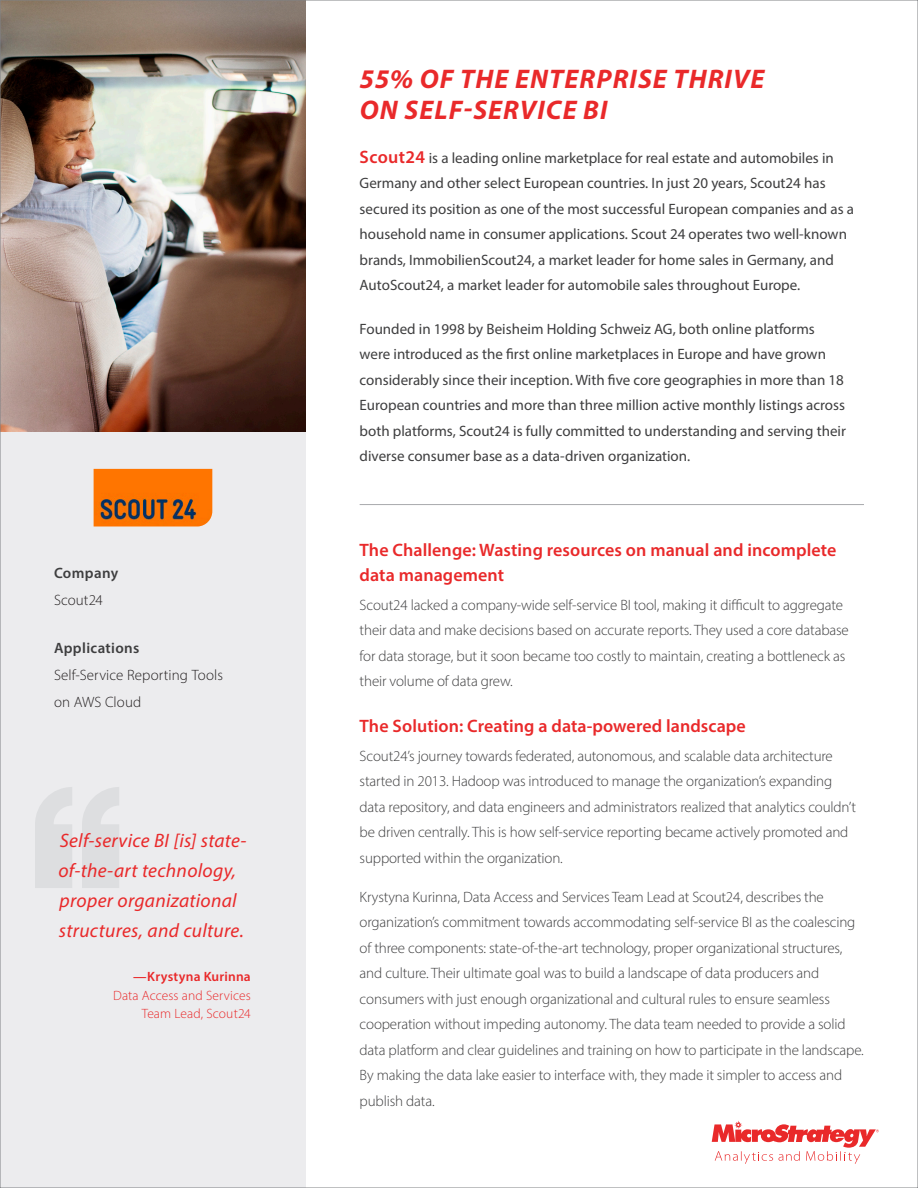
<style>
.page{position:relative;width:918px;height:1188px;background:#fff}
.page>*{position:absolute;margin:0;border:0;box-sizing:border-box;transform-origin:0 0}
.Intro_paragraph{font:italic 700 27px/31.5px "Myriad Pro";letter-spacing:.04em;color:#e9292a}
.Quote_Body__RED{font:italic 19.5px/30px "Myriad Pro";letter-spacing:.015em;color:#e9292a}
.Paragraph_Header__RE{font:600 18px/25.5px "Myriad Pro";letter-spacing:.005em;color:#e9292a}
.Paragraph_Body_Copy{font:300 15px/25.5px "Myriad Pro";letter-spacing:-.01em;color:#3e3e3f}
.Intro_paragraph-2{font:15px/25.5px "Myriad Pro";color:#3e3e3f}
.Sidebar_Body_copy{font:300 15px/27px "Myriad Pro";letter-spacing:.01em;color:#231f20}
.Sidebar_Header{font:600 15px "Myriad Pro";letter-spacing:.025em;color:#3e3e3f}
.Quote_Author_Title_a{font:300 13.5px/18px "Myriad Pro";letter-spacing:.01em;color:#e9292a;text-align:right}
.Quote_author{font:600 13.5px "Myriad Pro";letter-spacing:.015em;color:#e9292a}
.s1{font-weight:600;font-size:18px;color:#e9292a}
</style>
<div class="page">
<div style="left:0;top:0;width:306px;height:1188px;background:#ececee"></div>
<hr style="left:360px;top:504px;width:504px;height:1px;background:#a8a9ad">
<img style="left:2px;top:2px;width:304px;height:430px">
<svg style="left:712px;top:1120px;width:167px;height:44px"></svg>
<svg style="left:35px;top:787px;width:37px;height:101px"></svg>
<svg style="left:82px;top:787px;width:37px;height:101px"></svg>
<img style="left:94px;top:469px;width:118px;height:57px">
<p class="Sidebar_Header" style="left:54px;top:564px;width:66px">Company</p>
<p class="Sidebar_Body_copy" style="left:54px;top:587px;width:50px">Scout24</p>
<p class="Sidebar_Header" style="left:54px;top:638px;width:87px">Applications</p>
<p class="Sidebar_Body_copy" style="left:54px;top:661px;width:170px">Self-Service Reporting Tools on AWS Cloud</p>
<p class="Quote_Body__RED" style="left:58px;top:825px;width:189px">Self-service BI [is] state&shy;of-the-art technology, proper organizational structures, and culture.</p>
<p class="Quote_author" style="left:133px;top:968px;width:119px">—Krystyna Kurinna</p>
<p class="Quote_Author_Title_a" style="left:113px;top:987px;width:139px">Data Access and Services<br>Team Lead, Scout24</p>
<p class="Intro_paragraph" style="left:360px;top:62px;width:406px">55% OF THE ENTERPRISE THRIVE<br>ON SELF-SERVICE BI</p>
<p class="Intro_paragraph-2" style="left:360px;top:145px;width:496px"><span class="s1">Scout24</span> is a leading online marketplace for real estate and automobiles in Germany and other select European countries. In just 20 years, Scout24 has secured its position as one of the most successful European companies and as a household name in consumer applications. Scout 24 operates two well-known brands, ImmobilienScout24, a market leader for home sales in Germany, and AutoScout24, a market leader for automobile sales throughout Europe.</p>
<p class="Intro_paragraph-2" style="left:360px;top:316px;width:488px">Founded in 1998 by Beisheim Holding Schweiz AG, both online platforms were introduced as the first online marketplaces in Europe and have grown considerably since their inception. With five core geographies in more than 18<br>European countries and more than three million active monthly listings across both platforms, Scout24 is fully committed to understanding and serving their diverse consumer base as a data-driven organization.</p>
<p class="Paragraph_Header__RE" style="left:360px;top:537px;width:478px">The Challenge: Wasting resources on manual and incomplete data management</p>
<p class="Paragraph_Body_Copy" style="left:360px;top:592px;width:491px">Scout24 lacked a company-wide self-service BI tool, making it difficult to aggregate their data and make decisions based on accurate reports. They used a core database for data storage, but it soon became too costly to maintain, creating a bottleneck as their volume of data grew.</p>
<p class="Paragraph_Header__RE" style="left:360px;top:713px;width:388px">The Solution: Creating a data-powered landscape</p>
<p class="Paragraph_Body_Copy" style="left:360px;top:743px;width:498px">Scout24’s journey towards federated, autonomous, and scalable data architecture started in 2013. Hadoop was introduced to manage the organization’s expanding data repository, and data engineers and administrators realized that analytics couldn’t be driven centrally. This is how self-service reporting became actively promoted and supported within the organization.</p>
<p class="Paragraph_Body_Copy" style="left:360px;top:884px;width:506px">Krystyna Kurinna, Data Access and Services Team Lead at Scout24, describes the organization’s commitment towards accommodating self-service BI as the coalescing of three components: state-of-the-art technology, proper organizational structures, and culture. Their ultimate goal was to build a landscape of data producers and consumers with just enough organizational and cultural rules to ensure seamless cooperation without impeding autonomy. The data team needed to provide a solid data platform and clear guidelines and training on how to participate in the landscape.<br>By making the data lake easier to interface with, they made it simpler to access and publish data.</p>
</div>
